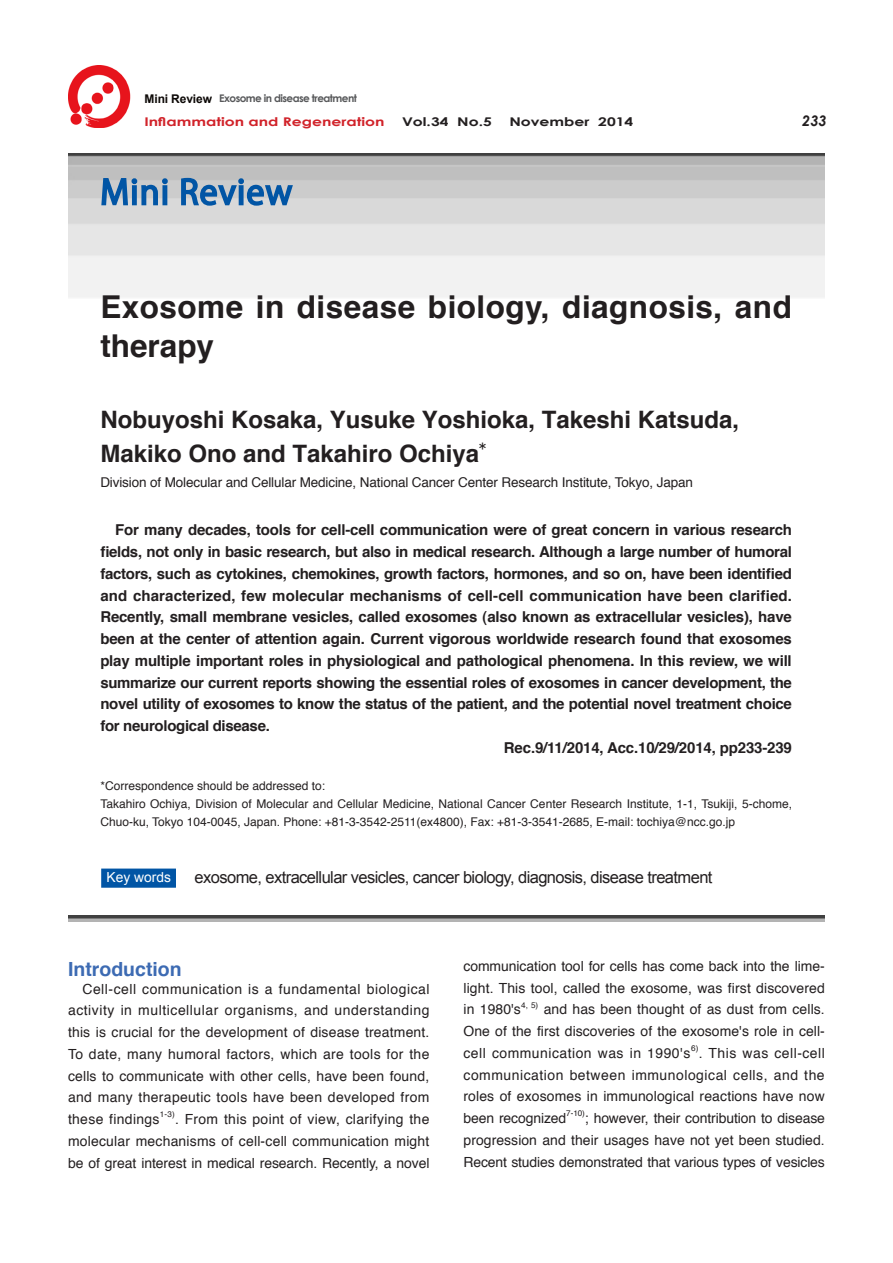
<style>
.page{position:relative;width:893px;height:1263px;background:#fff}
.page>*{position:absolute;margin:0;border:0;box-sizing:border-box;transform-origin:0 0}
.論文タイトル{font:33px "Koz Go Std";letter-spacing:.04em;color:#0155a5}
.論文タイトル-2{font:700 31.5px/39px "Helvetica";letter-spacing:.015em;color:#231f20}
.著者{font:700 24px "Helvetica";color:#231f20}
.t1{font:700 19.5px "Helvetica";color:#3d6bb3}
.キーワード{font:16.5px "Arial";letter-spacing:-.035em;color:#231f20}
.アブスト本文{font:700 15px/21.8px "Helvetica";letter-spacing:-.02em;color:#231f20;text-align:justify}
.t2{font:italic 700 14.55px "Century Gothic";color:#231f20}
.t3{font:13.95px/21.8px "Helvetica";letter-spacing:.01em;color:#231f20;text-align:justify}
.著者-2{font:13.95px "MS Gothic";color:#231f20}
.t4{font:13.8px "Arial";color:#fff}
.所属{font:13.5px "Helvetica";letter-spacing:-.01em;color:#231f20}
.代表連絡先{font:12px/18px "Helvetica";color:#231f20}
.t5{font:700 12px "Century Gothic";color:#d1232a;scale:1.3 1}
.t6{font:700 12px "Century Gothic";color:#231f20;scale:1.3 1}
.キーワード-2{font:700 10.5px "Century Gothic";letter-spacing:-.05em;color:#57585a}
.t7{font:8.1px "Helvetica";color:#231f20}
.s1{font-family:"Arial";font-size:12px;color:#0c0806}
</style>
<div class="page">
<img style="left:68px;top:65px;width:63px;height:63px">
<img style="left:68px;top:153px;width:757px;height:144px">
<img style="left:68px;top:916px;width:757px;height:5px">
<svg style="left:100px;top:177px;width:68px;height:89px;background:#c2cdd7"></svg>
<div style="left:162px;top:185px;width:5px;height:20px;border:2px solid #0155a5"></div>
<svg style="left:180px;top:177px;width:114px;height:30px;background:#7f9fbe"></svg>
<div style="left:102px;top:869px;width:73px;height:18px;background:#0155a5"></div>
<div style="left:101px;top:868px;width:75px;height:20px;border:2px solid #0155a5"></div>
<p class="キーワード-2" style="left:145px;top:92px;width:214px"><span class="s1">Mini Review</span> Exosome in disease treatment</p>
<p class="t5" style="left:145px;top:114px;width:186px">Inflammation and Regeneration</p>
<p class="t6" style="left:402px;top:114px;width:71px">Vol.34 No.5</p>
<p class="t6" style="left:509px;top:114px;width:97px">November 2014</p>
<p class="t2" style="left:802px;top:111px;width:26px">233</p>
<p class="論文タイトル" style="left:100px;top:172px;width:193px">Mini Review</p>
<p class="論文タイトル-2" style="left:100px;top:285px;width:693px">Exosome in disease biology, diagnosis, and therapy</p>
<p class="著者" style="left:100px;top:398px;width:640px">Nobuyoshi Kosaka, Yusuke Yoshioka, Takeshi Katsuda,</p>
<p class="著者" style="left:100px;top:432px;width:380px">Makiko Ono and Takahiro Ochiya</p>
<p class="著者-2" style="left:479px;top:438px;width:8px">*</p>
<p class="所属" style="left:100px;top:470px;width:594px">Division of Molecular and Cellular Medicine, National Cancer Center Research Institute, Tokyo, Japan</p>
<p class="アブスト本文" style="left:100px;top:518px;width:693px;text-indent:15px">For many decades, tools for cell-cell communication were of great concern in various research fields, not only in basic research, but also in medical research. Although a large number of humoral factors, such as cytokines, chemokines, growth factors, hormones, and so on, have been identified and characterized, few molecular mechanisms of cell-cell communication have been clarified.<br>Recently, small membrane vesicles, called exosomes (also known as extracellular vesicles), have been at the center of attention again. Current vigorous worldwide research found that exosomes play multiple important roles in physiological and pathological phenomena. In this review, we will summarize our current reports showing the essential roles of exosomes in cancer development, the novel utility of exosomes to know the status of the patient, and the potential novel treatment choice for neurological disease.</p>
<p class="アブスト本文" style="left:504px;top:736px;width:289px">Rec.9/11/2014, Acc.10/29/2014, pp233-239</p>
<p class="代表連絡先" style="left:100px;top:776px;width:226px">*Correspondence should be addressed to:</p>
<p class="代表連絡先" style="left:100px;top:794px;width:693px">Takahiro Ochiya, Division of Molecular and Cellular Medicine, National Cancer Center Research Institute, 1-1, Tsukiji, 5-chome,<br>Chuo-ku, Tokyo 104-0045, Japan. Phone: +81-3-3542-2511(ex4800), Fax: +81-3-3541-2685, E-mail: tochiya@ncc.go.jp</p>
<p class="t4" style="left:107px;top:869px;width:66px">Key words</p>
<p class="キーワード" style="left:195px;top:868px;width:519px">exosome, extracellular vesicles, cancer biology, diagnosis, disease treatment</p>
<p class="t1" style="left:68px;top:951px;width:115px">Introduction</p>
<p class="t3" style="left:68px;top:977px;width:363px;text-indent:14px">Cell-cell communication is a fundamental biological activity in multicellular organisms, and understanding this is crucial for the development of disease treatment.<br>To date, many humoral factors, which are tools for the cells to communicate with other cells, have been found, and many therapeutic tools have been developed from these findings</p>
<p class="t7" style="left:160px;top:1107px;width:17px">1-3)</p>
<p class="t3" style="left:68px;top:1108px;width:363px;text-indent:107px">. From this point of view, clarifying the molecular mechanisms of cell-cell communication might be of great interest in medical research. Recently, a novel</p>
<p class="t3" style="left:463px;top:955px;width:363px">communication tool for cells has come back into the lime&shy;light. This tool, called the exosome, was first discovered in 1980's</p>
<p class="t7" style="left:521px;top:998px;width:19px">4, 5)</p>
<p class="t3" style="left:463px;top:998px;width:363px;text-indent:80px">and has been thought of as dust from cells.<br>One of the first discoveries of the exosome's role in cell&shy;cell communication was in 1990's</p>
<p class="t7" style="left:691px;top:1041px;width:9px">6)</p>
<p class="t3" style="left:463px;top:1042px;width:363px;text-indent:235px">. This was cell-cell communication between immunological cells, and the roles of exosomes in immunological reactions have now been recognized</p>
<p class="t7" style="left:566px;top:1107px;width:20px">7-10)</p>
<p class="t3" style="left:463px;top:1107px;width:363px;text-indent:121px">; however, their contribution to disease progression and their usages have not yet been studied.<br>Recent studies demonstrated that various types of vesicles</p>
</div>
